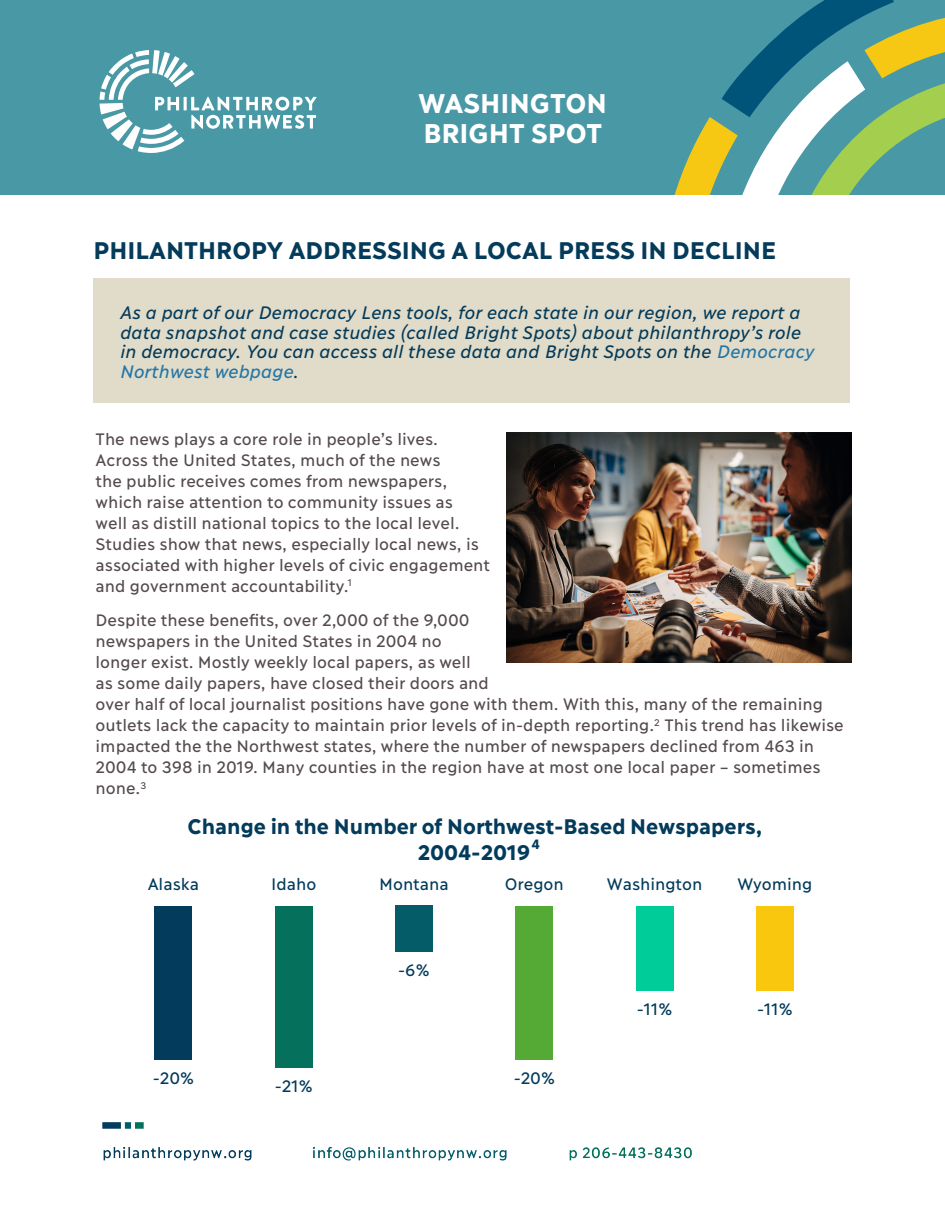
<style>
.page{position:relative;width:945px;height:1215px;background:#fff}
.page>*{position:absolute;margin:0;border:0;box-sizing:border-box;transform-origin:0 0}
.t1{font:700 27px/30px "Ilisarniq";color:#fff}
.H1_Denim{font:700 24px "Ilisarniq";color:#043b5a}
.t2{font:700 21px/25.2px "Ilisarniq";color:#023b5b;text-align:center}
.Heading_1_-_Title{font:italic 18px/19.5px "Ilisarniq";color:#043b5a}
.body{font:16.5px/21px "Ilisarniq";color:#544a50}
.t3{font:16.5px "Ilisarniq";letter-spacing:-.005em;color:#023b5b}
.t4{font:700 13.5px "Ilisarniq";color:#023b5b}
.s1{color:#2376a6}
</style>
<div class="page">
<div style="left:0;top:0;width:945px;height:195px;background:#4998a6"></div>
<svg style="left:674px;top:0;width:271px;height:195px"></svg>
<svg style="left:100px;top:50px;width:217px;height:103px"></svg>
<div style="left:93px;top:278px;width:756px;height:125px;background:#e1dbc9"></div>
<div style="left:155px;top:906px;width:37px;height:154px;background:#023b5b"></div>
<div style="left:275px;top:906px;width:38px;height:161px;background:#05715c"></div>
<div style="left:395px;top:906px;width:38px;height:46px;background:#045c68"></div>
<div style="left:515px;top:906px;width:38px;height:154px;background:#55a935"></div>
<div style="left:636px;top:906px;width:38px;height:85px;background:#0c9"></div>
<div style="left:756px;top:906px;width:38px;height:85px;background:#f9c80e"></div>
<img style="left:507px;top:433px;width:345px;height:229px">
<img style="left:102px;top:1122px;width:590px;height:39px">
<h1 class="t1" style="left:419px;top:87px;width:190px">WASHINGTON<br>BRIGHT SPOT</h1>
<p class="H1_Denim" style="left:93px;top:231px;width:684px">PHILANTHROPY ADDRESSING A LOCAL PRESS IN DECLINE</p>
<p class="Heading_1_-_Title" style="left:120px;top:302px;width:696px">As a part of our Democracy Lens tools, for each state in our region, we report a data snapshot and case studies (called Bright Spots) about philanthropy’s role in democracy. You can access all these data and Bright Spots on the <span class="s1">Democracy Northwest webpage</span>.</p>
<p class="body" style="left:96px;top:427px;width:396px">The news plays a core role in people’s lives.<br>Across the United States, much of the news<br>the public receives comes from newspapers, which raise attention to community issues as<br>well as distill national topics to the local level.<br>Studies show that news, especially local news, is associated with higher levels of civic engagement and government accountability.<sup>1</sup></p>
<p class="body" style="left:96px;top:609px;width:750px">Despite these benefits, over 2,000 of the 9,000<br>newspapers in the United States in 2004 no<br>longer exist. Mostly weekly local papers, as well<br>as some daily papers, have closed their doors and<br>over half of local journalist positions have gone with them. With this, many of the remaining outlets lack the capacity to maintain prior levels of in-depth reporting.<sup>2</sup> This trend has likewise impacted the the Northwest states, where the number of newspapers declined from 463 in 2004 to 398 in 2019. Many counties in the region have at most one local paper – sometimes none.<sup>3</sup></p>
<p class="t2" style="left:188px;top:813px;width:576px">Change in the Number of Northwest-Based Newspapers,<br>2004-2019</p>
<p class="t4" style="left:532px;top:833px;width:10px">4</p>
<p class="t3" style="left:148px;top:872px;width:53px">Alaska</p>
<p class="t3" style="left:271px;top:872px;width:47px">Idaho</p>
<p class="t3" style="left:379px;top:872px;width:71px">Montana</p>
<p class="t3" style="left:505px;top:872px;width:61px">Oregon</p>
<p class="t3" style="left:607px;top:872px;width:97px">Washington</p>
<p class="t3" style="left:737px;top:872px;width:77px">Wyoming</p>
<p class="t3" style="left:153px;top:1065px;width:43px">-20%</p>
<p class="t3" style="left:275px;top:1073px;width:39px">-21%</p>
<p class="t3" style="left:398px;top:958px;width:33px">-6%</p>
<p class="t3" style="left:514px;top:1065px;width:43px">-20%</p>
<p class="t3" style="left:637px;top:996px;width:37px">-11%</p>
<p class="t3" style="left:757px;top:996px;width:37px">-11%</p>
</div>
